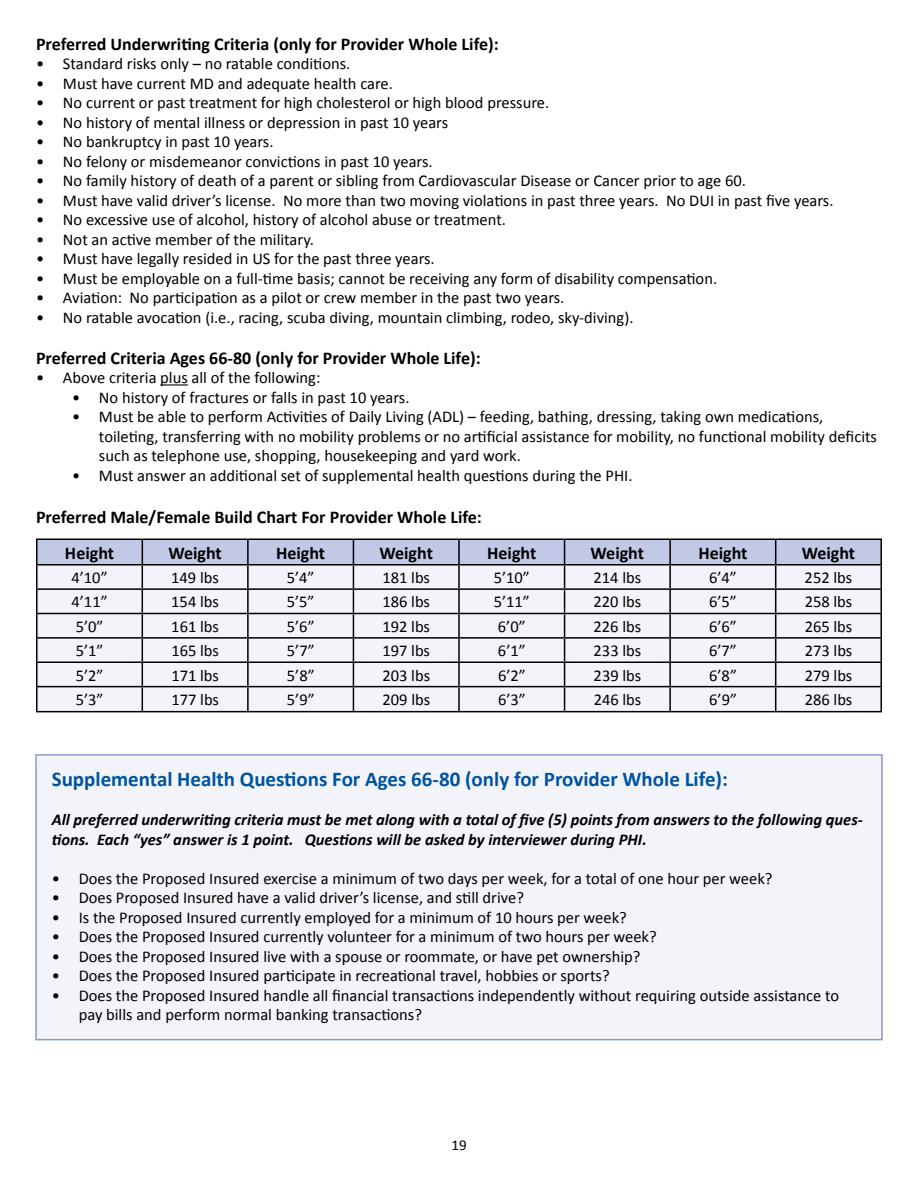
<style>
.page{position:relative;width:918px;height:1188px;background:#fff}
.page>*{position:absolute;margin:0;border:0;box-sizing:border-box;transform-origin:0 0}
.t1{font:700 21px "Calibri";color:#00539f}
.t2{font:700 18px/35.5px "Calibri";color:#000}
.t3{font:16.5px/19.5px "Calibri";color:#000}
.t4{font:italic 700 16.5px/19.5px "Calibri";color:#000}
.t5{font:15px "Calibri";color:#000}
</style>
<div class="page">
<hr style="left:160px;top:384px;width:28px;height:2px;background:#000">
<hr style="left:36px;top:538px;width:106px;height:2px;background:#000">
<hr style="left:36px;top:540px;width:2px;height:24px;background:#000">
<hr style="left:142px;top:538px;width:106px;height:2px;background:#000">
<hr style="left:248px;top:538px;width:105px;height:2px;background:#000">
<hr style="left:353px;top:538px;width:106px;height:2px;background:#000">
<hr style="left:459px;top:538px;width:106px;height:2px;background:#000">
<hr style="left:565px;top:538px;width:105px;height:2px;background:#000">
<hr style="left:670px;top:538px;width:106px;height:2px;background:#000">
<hr style="left:776px;top:538px;width:106px;height:2px;background:#000">
<hr style="left:880px;top:540px;width:2px;height:24px;background:#000">
<hr style="left:36px;top:564px;width:106px;height:2px;background:#000">
<hr style="left:36px;top:566px;width:2px;height:22px;background:#000">
<hr style="left:776px;top:564px;width:106px;height:2px;background:#000">
<hr style="left:880px;top:566px;width:2px;height:22px;background:#000">
<hr style="left:36px;top:588px;width:106px;height:2px;background:#000">
<hr style="left:36px;top:590px;width:2px;height:23px;background:#000">
<hr style="left:776px;top:588px;width:106px;height:2px;background:#000">
<hr style="left:880px;top:590px;width:2px;height:23px;background:#000">
<hr style="left:36px;top:613px;width:106px;height:1px;background:#000">
<hr style="left:36px;top:614px;width:2px;height:23px;background:#000">
<hr style="left:776px;top:613px;width:106px;height:1px;background:#000">
<hr style="left:880px;top:614px;width:2px;height:23px;background:#000">
<hr style="left:36px;top:637px;width:106px;height:2px;background:#000">
<hr style="left:36px;top:639px;width:2px;height:23px;background:#000">
<hr style="left:776px;top:637px;width:106px;height:2px;background:#000">
<hr style="left:880px;top:639px;width:2px;height:23px;background:#000">
<hr style="left:36px;top:662px;width:106px;height:1px;background:#000">
<hr style="left:36px;top:663px;width:2px;height:23px;background:#000">
<hr style="left:776px;top:662px;width:106px;height:1px;background:#000">
<hr style="left:880px;top:663px;width:2px;height:23px;background:#000">
<hr style="left:36px;top:686px;width:106px;height:1px;background:#000">
<hr style="left:36px;top:687px;width:2px;height:24px;background:#000">
<hr style="left:776px;top:686px;width:106px;height:1px;background:#000">
<svg style="left:37px;top:539px;width:844px;height:172px"></svg>
<hr style="left:880px;top:687px;width:2px;height:24px;background:#000">
<hr style="left:36px;top:711px;width:106px;height:1px;background:#000">
<hr style="left:142px;top:711px;width:106px;height:1px;background:#000">
<hr style="left:248px;top:711px;width:105px;height:1px;background:#000">
<hr style="left:353px;top:711px;width:106px;height:1px;background:#000">
<hr style="left:459px;top:711px;width:106px;height:1px;background:#000">
<hr style="left:565px;top:711px;width:105px;height:1px;background:#000">
<hr style="left:670px;top:711px;width:106px;height:1px;background:#000">
<hr style="left:776px;top:711px;width:106px;height:1px;background:#000">
<div style="left:36px;top:755px;width:846px;height:285px;background:#f2f4fa"></div>
<div style="left:35px;top:754px;width:848px;height:286px;border:2px solid #899bcd"></div>
<p class="t2" style="left:36px;top:26px;width:464px">Preferred Underwriting Criteria (only for Provider Whole Life):</p>
<p class="t3" style="left:36px;top:54px;width:316px">• Standard risks only – no ratable conditions.</p>
<p class="t3" style="left:36px;top:73px;width:359px">• Must have current MD and adequate health care.</p>
<p class="t3" style="left:36px;top:93px;width:515px">• No current or past treatment for high cholesterol or high blood pressure.</p>
<p class="t3" style="left:36px;top:112px;width:414px">• No history of mental illness or depression in past 10 years</p>
<p class="t3" style="left:36px;top:132px;width:239px">• No bankruptcy in past 10 years.</p>
<p class="t3" style="left:36px;top:151px;width:398px">• No felony or misdemeanor convictions in past 10 years.</p>
<p class="t3" style="left:36px;top:171px;width:712px">• No family history of death of a parent or sibling from Cardiovascular Disease or Cancer prior to age 60.</p>
<p class="t3" style="left:36px;top:190px;width:799px">• Must have valid driver’s license. No more than two moving violations in past three years. No DUI in past five years.</p>
<p class="t3" style="left:36px;top:210px;width:472px">• No excessive use of alcohol, history of alcohol abuse or treatment.</p>
<p class="t3" style="left:36px;top:229px;width:279px">• Not an active member of the military.</p>
<p class="t3" style="left:36px;top:249px;width:400px">• Must have legally resided in US for the past three years.</p>
<p class="t3" style="left:36px;top:268px;width:683px">• Must be employable on a full-time basis; cannot be receiving any form of disability compensation.</p>
<p class="t3" style="left:36px;top:288px;width:530px">• Aviation: No participation as a pilot or crew member in the past two years.</p>
<p class="t3" style="left:36px;top:307px;width:599px">• No ratable avocation (i.e., racing, scuba diving, mountain climbing, rodeo, sky-diving).</p>
<p class="t2" style="left:36px;top:340px;width:446px">Preferred Criteria Ages 66-80 (only for Provider Whole Life):</p>
<p class="t3" style="left:36px;top:368px;width:286px">• Above criteria plus all of the following:</p>
<p class="t3" style="left:72px;top:387px;width:339px">• No history of fractures or falls in past 10 years.</p>
<p class="t3" style="left:99px;top:407px;width:780px;text-indent:-27px">• Must be able to perform Activities of Daily Living (ADL) – feeding, bathing, dressing, taking own medications, toileting, transferring with no mobility problems or no artificial assistance for mobility, no functional mobility deficits such as telephone use, shopping, housekeeping and yard work.</p>
<p class="t3" style="left:72px;top:465px;width:562px">• Must answer an additional set of supplemental health questions during the PHI.</p>
<p class="t2" style="left:65px;top:499px;width:418px;text-indent:-29px">Preferred Male/Female Build Chart For Provider Whole Life:<br>Height</p>
<p class="t2" style="left:168px;top:535px;width:55px">Weight</p>
<p class="t2" style="left:276px;top:535px;width:51px">Height</p>
<p class="t2" style="left:380px;top:535px;width:55px">Weight</p>
<p class="t2" style="left:487px;top:535px;width:51px">Height</p>
<p class="t2" style="left:591px;top:535px;width:55px">Weight</p>
<p class="t2" style="left:698px;top:535px;width:51px">Height</p>
<p class="t2" style="left:802px;top:535px;width:55px">Weight</p>
<p class="t3" style="left:71px;top:568px;width:38px">4’10”</p>
<p class="t3" style="left:171px;top:568px;width:49px">149 lbs</p>
<p class="t3" style="left:287px;top:568px;width:29px">5’4”</p>
<p class="t3" style="left:382px;top:568px;width:49px">181 lbs</p>
<p class="t3" style="left:494px;top:568px;width:38px">5’10”</p>
<p class="t3" style="left:594px;top:568px;width:49px">214 lbs</p>
<p class="t3" style="left:709px;top:568px;width:29px">6’4”</p>
<p class="t3" style="left:805px;top:568px;width:49px">252 lbs</p>
<p class="t3" style="left:71px;top:592px;width:38px">4’11”</p>
<p class="t3" style="left:171px;top:592px;width:49px">154 lbs</p>
<p class="t3" style="left:287px;top:592px;width:29px">5’5”</p>
<p class="t3" style="left:382px;top:592px;width:49px">186 lbs</p>
<p class="t3" style="left:494px;top:592px;width:38px">5’11”</p>
<p class="t3" style="left:594px;top:592px;width:49px">220 lbs</p>
<p class="t3" style="left:709px;top:592px;width:29px">6’5”</p>
<p class="t3" style="left:805px;top:592px;width:49px">258 lbs</p>
<p class="t3" style="left:76px;top:617px;width:29px">5’0”</p>
<p class="t3" style="left:171px;top:617px;width:49px">161 lbs</p>
<p class="t3" style="left:287px;top:617px;width:29px">5’6”</p>
<p class="t3" style="left:382px;top:617px;width:49px">192 lbs</p>
<p class="t3" style="left:498px;top:617px;width:29px">6’0”</p>
<p class="t3" style="left:594px;top:617px;width:49px">226 lbs</p>
<p class="t3" style="left:709px;top:617px;width:29px">6’6”</p>
<p class="t3" style="left:805px;top:617px;width:49px">265 lbs</p>
<p class="t3" style="left:76px;top:641px;width:29px">5’1”</p>
<p class="t3" style="left:171px;top:641px;width:49px">165 lbs</p>
<p class="t3" style="left:287px;top:641px;width:29px">5’7”</p>
<p class="t3" style="left:382px;top:641px;width:49px">197 lbs</p>
<p class="t3" style="left:498px;top:641px;width:29px">6’1”</p>
<p class="t3" style="left:594px;top:641px;width:49px">233 lbs</p>
<p class="t3" style="left:709px;top:641px;width:29px">6’7”</p>
<p class="t3" style="left:805px;top:641px;width:49px">273 lbs</p>
<p class="t3" style="left:76px;top:665px;width:29px">5’2”</p>
<p class="t3" style="left:171px;top:665px;width:49px">171 lbs</p>
<p class="t3" style="left:287px;top:665px;width:29px">5’8”</p>
<p class="t3" style="left:383px;top:665px;width:49px">203 lbs</p>
<p class="t3" style="left:498px;top:665px;width:29px">6’2”</p>
<p class="t3" style="left:594px;top:665px;width:49px">239 lbs</p>
<p class="t3" style="left:709px;top:665px;width:29px">6’8”</p>
<p class="t3" style="left:805px;top:665px;width:49px">279 lbs</p>
<p class="t3" style="left:76px;top:690px;width:29px">5’3”</p>
<p class="t3" style="left:171px;top:690px;width:49px">177 lbs</p>
<p class="t3" style="left:287px;top:690px;width:29px">5’9”</p>
<p class="t3" style="left:383px;top:690px;width:49px">209 lbs</p>
<p class="t3" style="left:498px;top:690px;width:29px">6’3”</p>
<p class="t3" style="left:594px;top:690px;width:49px">246 lbs</p>
<p class="t3" style="left:709px;top:690px;width:29px">6’9”</p>
<p class="t3" style="left:805px;top:690px;width:49px">286 lbs</p>
<p class="t1" style="left:52px;top:766px;width:678px">Supplemental Health Questions For Ages 66-80 (only for Provider Whole Life):</p>
<p class="t4" style="left:52px;top:810px;width:813px">All preferred underwriting criteria must be met along with a total of five (5) points from answers to the following ques&shy;tions. Each “yes” answer is 1 point. Questions will be asked by interviewer during PHI.</p>
<p class="t3" style="left:52px;top:869px;width:722px">• Does the Proposed Insured exercise a minimum of two days per week, for a total of one hour per week?</p>
<p class="t3" style="left:52px;top:888px;width:474px">• Does Proposed Insured have a valid driver’s license, and still drive?</p>
<p class="t3" style="left:52px;top:908px;width:577px">• Is the Proposed Insured currently employed for a minimum of 10 hours per week?</p>
<p class="t3" style="left:52px;top:927px;width:607px">• Does the Proposed Insured currently volunteer for a minimum of two hours per week?</p>
<p class="t3" style="left:52px;top:947px;width:590px">• Does the Proposed Insured live with a spouse or roommate, or have pet ownership?</p>
<p class="t3" style="left:52px;top:966px;width:559px">• Does the Proposed Insured participate in recreational travel, hobbies or sports?</p>
<p class="t3" style="left:79px;top:986px;width:762px;text-indent:-27px">• Does the Proposed Insured handle all financial transactions independently without requiring outside assistance to pay bills and perform normal banking transactions?</p>
<p class="t5" style="left:451px;top:1136px;width:17px">19</p>
</div>
